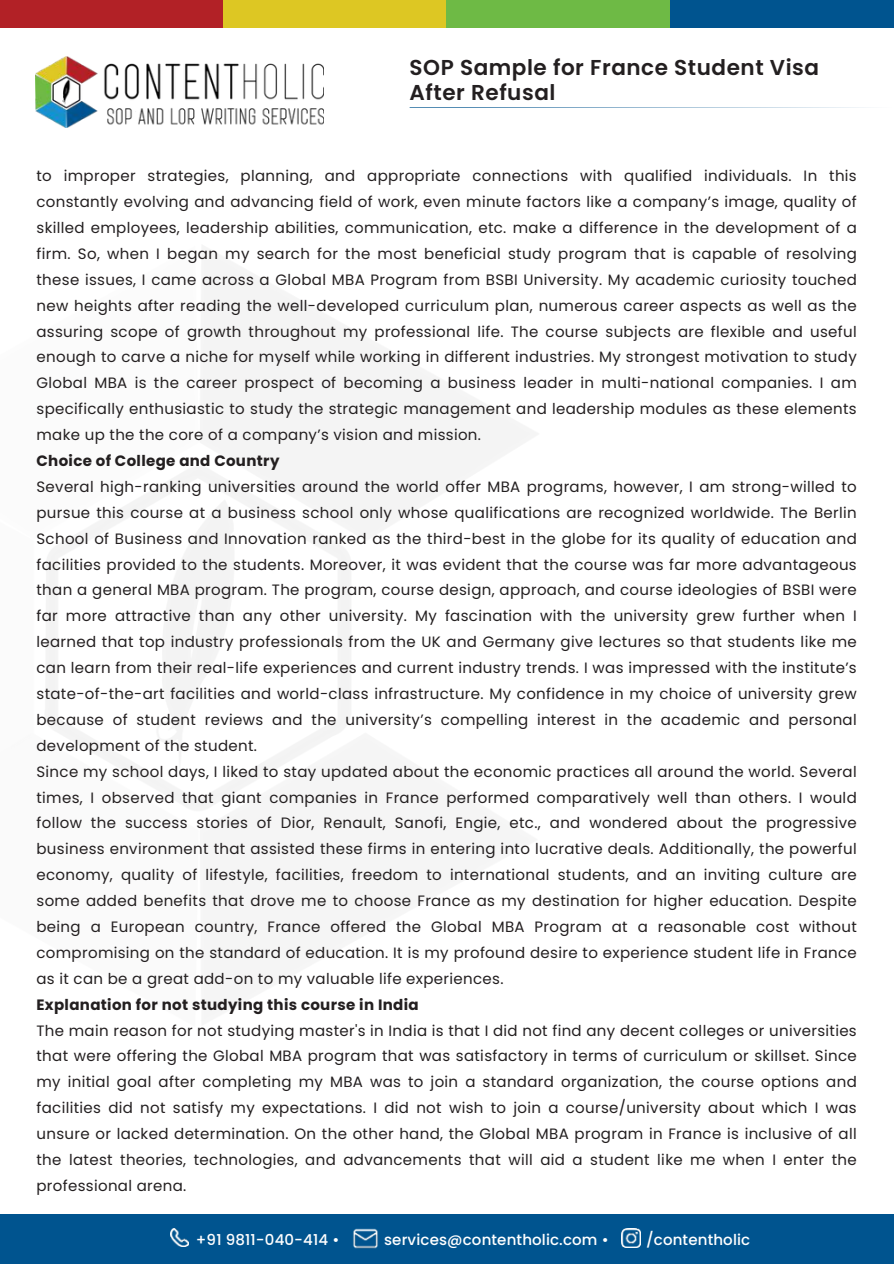
<style>
.page{position:relative;width:894px;height:1264px;background:#fff}
.page>*{position:absolute;margin:0;border:0;box-sizing:border-box;transform-origin:0 0}
.t1{font:600 21.45px/24.8px "Poppins";letter-spacing:.025em;color:#231f20}
.t2{font:15px/25.8px "Poppins";letter-spacing:.02em;color:#231f20;text-align:justify}
.t3{font:700 15px "Poppins";letter-spacing:.02em;color:#231f20}
.t4{font:500 15px "Poppins";letter-spacing:.01em;color:#fff}
</style>
<div class="page">
<div style="left:0;top:0;width:223px;height:28px;background:#b22126"></div>
<div style="left:223px;top:0;width:223px;height:28px;background:#ddc723"></div>
<div style="left:446px;top:0;width:224px;height:28px;background:#6eba45"></div>
<div style="left:670px;top:0;width:223px;height:28px;background:#00548f"></div>
<img style="left:35px;top:56px;width:288px;height:71px">
<div style="left:0;top:1214px;width:893px;height:49px;background:#00548f"></div>
<svg style="left:409px;top:107px;width:457px;height:1px"></svg>
<img style="left:621px;top:1228px;width:19px;height:19px">
<img style="left:170px;top:1228px;width:18px;height:18px">
<img style="left:353px;top:1228px;width:25px;height:21px">
<p class="t1" style="left:409px;top:56px;width:411px">SOP Sample for France Student Visa<br>After Refusal</p>
<p class="t2" style="left:36px;top:163px;width:821px">to improper strategies, planning, and appropriate connections with qualified individuals. In this constantly evolving and advancing field of work, even minute factors like a company’s image, quality of skilled employees, leadership abilities, communication, etc. make a difference in the development of a firm. So, when I began my search for the most beneficial study program that is capable of resolving these issues, I came across a Global MBA Program from BSBI University. My academic curiosity touched new heights after reading the well-developed curriculum plan, numerous career aspects as well as the assuring scope of growth throughout my professional life. The course subjects are flexible and useful enough to carve a niche for myself while working in different industries. My strongest motivation to study Global MBA is the career prospect of becoming a business leader in multi-national companies. I am specifically enthusiastic to study the strategic management and leadership modules as these elements make up the the core of a company’s vision and mission.</p>
<p class="t3" style="left:36px;top:450px;width:244px">Choice of College and Country</p>
<h2 class="t2" style="left:36px;top:474px;width:821px">Several high-ranking universities around the world offer MBA programs, however, I am strong-willed to pursue this course at a business school only whose qualifications are recognized worldwide. The Berlin School of Business and Innovation ranked as the third-best in the globe for its quality of education and facilities provided to the students. Moreover, it was evident that the course was far more advantageous than a general MBA program. The program, course design, approach, and course ideologies of BSBI were far more attractive than any other university. My fascination with the university grew further when I learned that top industry professionals from the UK and Germany give lectures so that students like me can learn from their real-life experiences and current industry trends. I was impressed with the institute’s state-of-the-art facilities and world-class infrastructure. My confidence in my choice of university grew because of student reviews and the university’s compelling interest in the academic and personal development of the student.</h2>
<p class="t2" style="left:36px;top:758px;width:821px">Since my school days, I liked to stay updated about the economic practices all around the world. Several times, I observed that giant companies in France performed comparatively well than others. I would follow the success stories of Dior, Renault, Sanofi, Engie, etc., and wondered about the progressive business environment that assisted these firms in entering into lucrative deals. Additionally, the powerful economy, quality of lifestyle, facilities, freedom to international students, and an inviting culture are some added benefits that drove me to choose France as my destination for higher education. Despite being a European country, France offered the Global MBA Program at a reasonable cost without compromising on the standard of education. It is my profound desire to experience student life in France as it can be a great add-on to my valuable life experiences.</p>
<h2 class="t3" style="left:36px;top:993px;width:383px">Explanation for not studying this course in India</h2>
<p class="t2" style="left:36px;top:1017px;width:821px">The main reason for not studying master's in India is that I did not find any decent colleges or universities that were offering the Global MBA program that was satisfactory in terms of curriculum or skillset. Since my initial goal after completing my MBA was to join a standard organization, the course options and facilities did not satisfy my expectations. I did not wish to join a course/university about which I was unsure or lacked determination. On the other hand, the Global MBA program in France is inclusive of all the latest theories, technologies, and advancements that will aid a student like me when I enter the professional arena.</p>
<p class="t4" style="left:196px;top:1228px;width:145px">+91 9811-040-414 •</p>
<p class="t4" style="left:384px;top:1228px;width:226px">services@contentholic.com •</p>
<p class="t4" style="left:645px;top:1228px;width:106px">/contentholic</p>
</div>
